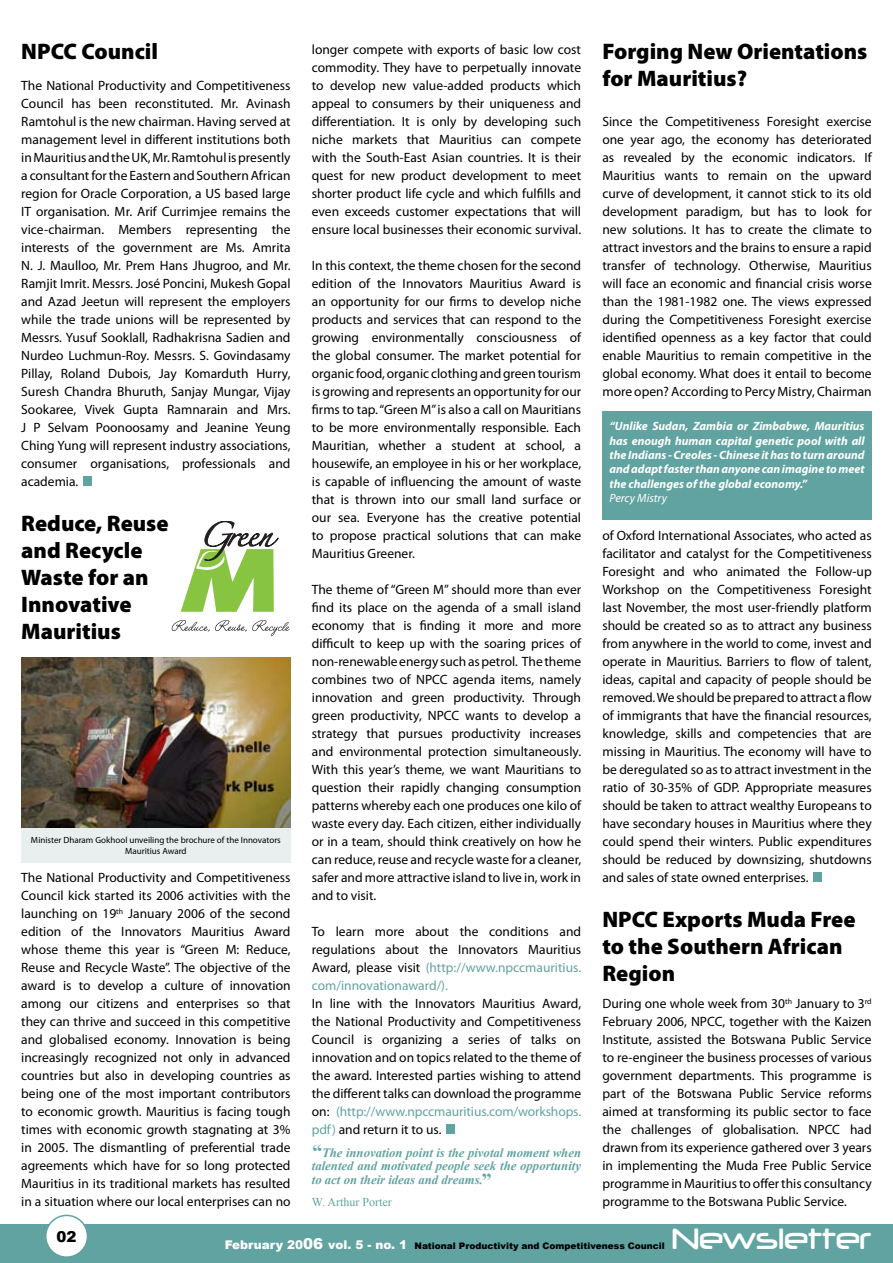
<style>
.page{position:relative;width:893px;height:1263px;background:#fff}
.page>*{position:absolute;margin:0;border:0;box-sizing:border-box;transform-origin:0 0}
.t1{font:34.5px "Neuropol";color:#fff}
.t2{font:900 22.5px/27px "Myriad Pro";color:#000}
.t3{font:700 19.5px "Times New Roman";color:#61a3a0}
.t4{font:900 15px "Arial";color:#000}
.t5{font:13.5px/18px "Myriad Pro";color:#000;text-align:justify}
.t6{font:italic 700 12.75px/13.5px "Times New Roman";color:#61a3a0;text-align:justify}
.t7{font:italic 700 12px/14.4px "Myriad Pro";color:#fff;text-align:justify}
.t8{font:12px "Times New Roman";color:#61a3a0}
.t9{font:italic 12px "Myriad Pro";color:#fff}
.t10{font:9px/10.8px "Myriad Pro";color:#000;text-align:center}
.t11{font:900 9px "Arial";color:#000}
.s1{color:#61a3a0}
.s2{font-size:12px;color:#fff}
.s3{font-size:15px;color:#fff}
</style>
<div class="page">
<div style="left:0;top:1224px;width:893px;height:39px;background:#61a3a0"></div>
<div style="left:46px;top:1215px;width:41px;height:42px;background:#fff;border-radius:50%"></div>
<div style="left:45px;top:1215px;width:43px;height:43px;border:2px solid #61a3a0;border-radius:50%"></div>
<div style="left:21px;top:827px;width:270px;height:35px;background:#e9efee"></div>
<img style="left:21px;top:658px;width:270px;height:169px">
<div style="left:602px;top:412px;width:270px;height:108px;background:#61a3a0"></div>
<svg style="left:181px;top:521px;width:98px;height:91px"></svg>
<svg style="left:172px;top:620px;width:118px;height:16px"></svg>
<div style="left:83px;top:476px;width:9px;height:10px;background:#61a3a0"></div>
<div style="left:446px;top:1124px;width:9px;height:10px;background:#61a3a0"></div>
<div style="left:813px;top:872px;width:9px;height:10px;background:#61a3a0"></div>
<h2 class="t2" style="left:21px;top:37px;width:138px">NPCC Council</h2>
<p class="t5" style="left:21px;top:76px;width:271px">The National Productivity and Competitiveness Council has been reconstituted. Mr. Avinash Ramtohul is the new chairman. Having served at management level in different institutions both in Mauritius and the UK, Mr. Ramtohul is presently a consultant for the Eastern and Southern African region for Oracle Corporation, a US based large IT organisation. Mr. Arif Currimjee remains the vice-chairman. Members representing the interests of the government are Ms. Amrita N. J. Maulloo, Mr. Prem Hans Jhugroo, and Mr.<br>Ramjit Imrit. Messrs. José Poncini, Mukesh Gopal and Azad Jeetun will represent the employers while the trade unions will be represented by Messrs. Yusuf Sooklall, Radhakrisna Sadien and Nurdeo Luchmun-Roy. Messrs. S. Govindasamy Pillay, Roland Dubois, Jay Komarduth Hurry, Suresh Chandra Bhuruth, Sanjay Mungar, Vijay Sookaree, Vivek Gupta Ramnarain and Mrs.<br>J P Selvam Poonoosamy and Jeanine Yeung Ching Yung will represent industry associations, consumer organisations, professionals and academia.</p>
<h2 class="t2" style="left:21px;top:509px;width:149px">Reduce, Reuse and Recycle<br>Waste for an<br>Innovative<br>Mauritius</h2>
<p class="t10" style="left:31px;top:834px;width:251px">Minister Dharam Gokhool unveiling the brochure of the Innovators<br>Mauritius Award</p>
<p class="t5" style="left:21px;top:868px;width:271px">The National Productivity and Competitiveness Council kick started its 2006 activities with the launching on 19<sup>th</sup> January 2006 of the second edition of the Innovators Mauritius Award whose theme this year is “Green M: Reduce, Reuse and Recycle Waste”. The objective of the award is to develop a culture of innovation among our citizens and enterprises so that they can thrive and succeed in this competitive and globalised economy. Innovation is being increasingly recognized not only in advanced countries but also in developing countries as being one of the most important contributors to economic growth. Mauritius is facing tough times with economic growth stagnating at 3% in 2005. The dismantling of preferential trade agreements which have for so long protected Mauritius in its traditional markets has resulted in a situation where our local enterprises can no</p>
<p class="t5" style="left:312px;top:40px;width:271px">longer compete with exports of basic low cost commodity. They have to perpetually innovate to develop new value-added products which appeal to consumers by their uniqueness and differentiation. It is only by developing such niche markets that Mauritius can compete with the South-East Asian countries. It is their quest for new product development to meet shorter product life cycle and which fulfills and even exceeds customer expectations that will ensure local businesses their economic survival.</p>
<p class="t5" style="left:312px;top:256px;width:271px">In this context, the theme chosen for the second edition of the Innovators Mauritius Award is an opportunity for our firms to develop niche products and services that can respond to the growing environmentally consciousness of the global consumer. The market potential for organic food, organic clothing and green tourism is growing and represents an opportunity for our firms to tap. “Green M” is also a call on Mauritians to be more environmentally responsible. Each Mauritian, whether a student at school, a housewife, an employee in his or her workplace, is capable of influencing the amount of waste that is thrown into our small land surface or our sea. Everyone has the creative potential to propose practical solutions that can make Mauritius Greener.</p>
<p class="t5" style="left:312px;top:580px;width:271px">The theme of “Green M” should more than ever find its place on the agenda of a small island economy that is finding it more and more difficult to keep up with the soaring prices of non-renewable energy such as petrol. The theme combines two of NPCC agenda items, namely innovation and green productivity. Through green productivity, NPCC wants to develop a strategy that pursues productivity increases and environmental protection simultaneously.<br>With this year’s theme, we want Mauritians to question their rapidly changing consumption patterns whereby each one produces one kilo of waste every day. Each citizen, either individually or in a team, should think creatively on how he can reduce, reuse and recycle waste for a cleaner, safer and more attractive island to live in, work in and to visit.</p>
<p class="t5" style="left:312px;top:922px;width:271px">To learn more about the conditions and regulations about the Innovators Mauritius Award, please visit <span class="s1">(http://www.npccmauritius. com/innovationaward/).</span></p>
<p class="t5" style="left:312px;top:994px;width:271px">In line with the Innovators Mauritius Award, the National Productivity and Competitiveness Council is organizing a series of talks on innovation and on topics related to the theme of the award. Interested parties wishing to attend the different talks can download the programme on: <span class="s1">(http://www.npccmauritius.com/workshops. pdf)</span> and return it to us.</p>
<h3 class="t3" style="left:312px;top:1140px;width:11px">“</h3>
<p class="t6" style="left:312px;top:1145px;width:271px;text-indent:10px">The innovation point is the pivotal moment when talented and motivated people seek the opportunity to act on their ideas and dreams.</p>
<p class="t8" style="left:312px;top:1195px;width:81px">W. Arthur Porter</p>
<h3 class="t3" style="left:482px;top:1169px;width:11px">”</h3>
<h2 class="t2" style="left:602px;top:37px;width:266px">Forging New Orientations for Mauritius?</h2>
<p class="t5" style="left:602px;top:112px;width:271px">Since the Competitiveness Foresight exercise one year ago, the economy has deteriorated as revealed by the economic indicators. If Mauritius wants to remain on the upward curve of development, it cannot stick to its old development paradigm, but has to look for new solutions. It has to create the climate to attract investors and the brains to ensure a rapid transfer of technology. Otherwise, Mauritius will face an economic and financial crisis worse than the 1981-1982 one. The views expressed during the Competitiveness Foresight exercise identified openness as a key factor that could enable Mauritius to remain competitive in the global economy. What does it entail to become more open? According to Percy Mistry, Chairman</p>
<p class="t7" style="left:609px;top:419px;width:257px">“Unlike Sudan, Zambia or Zimbabwe, Mauritius has enough human capital genetic pool with all the Indians - Creoles - Chinese it has to turn around and adapt faster than anyone can imagine to meet the challenges of the global economy.”</p>
<p class="t9" style="left:609px;top:491px;width:59px">Percy Mistry</p>
<p class="t5" style="left:602px;top:526px;width:271px">of Oxford International Associates, who acted as facilitator and catalyst for the Competitiveness Foresight and who animated the Follow-up Workshop on the Competitiveness Foresight last November, the most user-friendly platform should be created so as to attract any business from anywhere in the world to come, invest and operate in Mauritius. Barriers to flow of talent, ideas, capital and capacity of people should be removed. We should be prepared to attract a flow of immigrants that have the financial resources, knowledge, skills and competencies that are missing in Mauritius. The economy will have to be deregulated so as to attract investment in the ratio of 30-35% of GDP. Appropriate measures should be taken to attract wealthy Europeans to have secondary houses in Mauritius where they could spend their winters. Public expenditures should be reduced by downsizing, shutdowns and sales of state owned enterprises.</p>
<h2 class="t2" style="left:602px;top:905px;width:255px">NPCC Exports Muda Free to the Southern African<br>Region</h2>
<p class="t5" style="left:602px;top:994px;width:271px">During one whole week from 30<sup>th</sup> January to 3<sup>rd </sup>February 2006, NPCC, together with the Kaizen Institute, assisted the Botswana Public Service to re-engineer the business processes of various government departments. This programme is part of the Botswana Public Service reforms aimed at transforming its public sector to face the challenges of globalisation. NPCC had drawn from its experience gathered over 3 years in implementing the Muda Free Public Service programme in Mauritius to offer this consultancy programme to the Botswana Public Service.</p>
<p class="t4" style="left:57px;top:1228px;width:22px">02</p>
<p class="t11" style="left:225px;top:1241px;width:442px"><span class="s2">February 20</span><span class="s3">06</span> <span class="s2">vol. 5 - no. 1</span> National Productivity and Competitiveness Council</p>
<h1 class="t1" style="left:671px;top:1221px;width:202px">Newsletter</h1>
</div>
